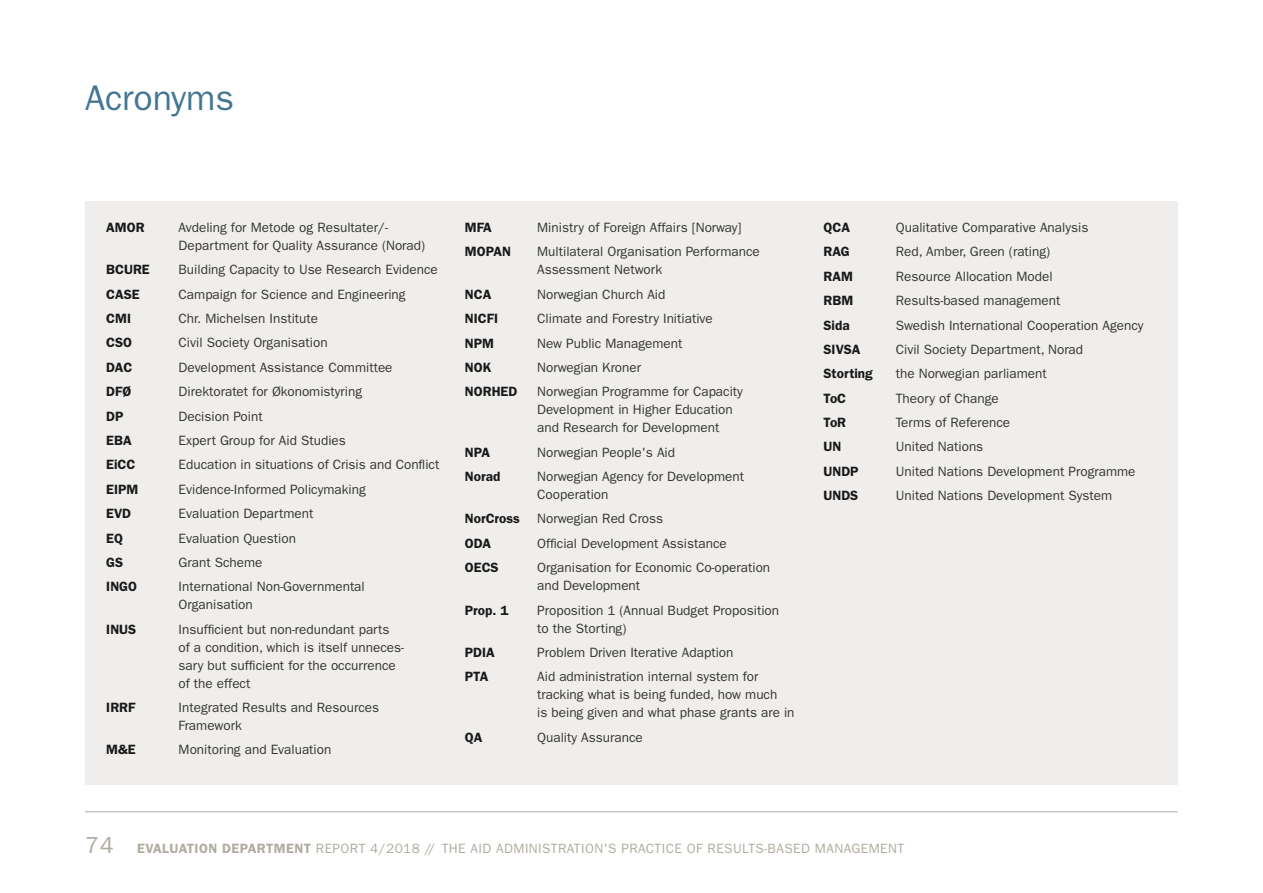
<style>
.page{position:relative;width:1263px;height:893px;background:#fff}
.page>*{position:absolute;margin:0;border:0;box-sizing:border-box;transform-origin:0 0}
.t1{font:35.7px "ITC Franklin Gothic Std";color:#437793}
.t2{font:13.5px/18px "ITC Franklin Gothic Std";color:#353533}
.t3{font:600 13.5px "ITC Franklin Gothic Std";color:#191919}
.t4{font:13.5px "ITC Franklin Gothic Std";letter-spacing:.03em;color:#b1aca2}
.s1{font-size:23.25px}
.s2{font-weight:600}
</style>
<div class="page">
<div style="left:85px;top:201px;width:1093px;height:584px;background:#efeeec"></div>
<hr style="left:85px;top:811px;width:1093px;height:1px;background:#b1aca2">
<h1 class="t1" style="left:85px;top:77px;width:151px">Acronyms</h1>
<p class="t3" style="left:106px;top:219px;width:40px">AMOR</p>
<p class="t2" style="left:179px;top:218px;width:248px">Avdeling for Metode og Resultater/-<br>Department for Quality Assurance (Norad)</p>
<p class="t3" style="left:106px;top:262px;width:45px">BCURE</p>
<p class="t2" style="left:179px;top:261px;width:261px">Building Capacity to Use Research Evidence</p>
<p class="t3" style="left:106px;top:286px;width:35px">CASE</p>
<p class="t2" style="left:179px;top:285px;width:229px">Campaign for Science and Engineering</p>
<p class="t3" style="left:106px;top:310px;width:26px">CMI</p>
<p class="t2" style="left:179px;top:310px;width:141px">Chr. Michelsen Institute</p>
<p class="t3" style="left:106px;top:335px;width:27px">CSO</p>
<p class="t2" style="left:179px;top:334px;width:151px">Civil Society Organisation</p>
<p class="t3" style="left:106px;top:359px;width:27px">DAC</p>
<p class="t2" style="left:179px;top:358px;width:215px">Development Assistance Committee</p>
<p class="t3" style="left:106px;top:384px;width:27px">DFØ</p>
<p class="t2" style="left:179px;top:383px;width:185px">Direktoratet for Økonomistyring</p>
<p class="t3" style="left:106px;top:408px;width:19px">DP</p>
<p class="t2" style="left:179px;top:407px;width:86px">Decision Point</p>
<p class="t3" style="left:106px;top:432px;width:27px">EBA</p>
<p class="t2" style="left:179px;top:431px;width:169px">Expert Group for Aid Studies</p>
<p class="t3" style="left:106px;top:457px;width:31px">EiCC</p>
<p class="t2" style="left:179px;top:456px;width:262px">Education in situations of Crisis and Conflict</p>
<p class="t3" style="left:106px;top:481px;width:34px">EIPM</p>
<p class="t2" style="left:179px;top:480px;width:189px">Evidence-Informed Policymaking</p>
<p class="t3" style="left:106px;top:506px;width:26px">EVD</p>
<p class="t2" style="left:179px;top:505px;width:136px">Evaluation Department</p>
<p class="t3" style="left:106px;top:530px;width:18px">EQ</p>
<p class="t2" style="left:179px;top:529px;width:119px">Evaluation Question</p>
<p class="t3" style="left:106px;top:554px;width:19px">GS</p>
<p class="t2" style="left:179px;top:553px;width:85px">Grant Scheme</p>
<p class="t3" style="left:106px;top:579px;width:32px">INGO</p>
<p class="t2" style="left:179px;top:578px;width:188px">International Non-Governmental<br>Organisation</p>
<p class="t3" style="left:106px;top:621px;width:31px">INUS</p>
<p class="t2" style="left:179px;top:620px;width:227px">Insufficient but non-redundant parts of a condition, which is itself unneces&shy;sary but sufficient for the occurrence of the effect</p>
<p class="t3" style="left:106px;top:699px;width:31px">IRRF</p>
<p class="t2" style="left:179px;top:699px;width:202px">Integrated Results and Resources<br>Framework</p>
<p class="t3" style="left:106px;top:742px;width:31px">M&amp;E</p>
<p class="t2" style="left:179px;top:741px;width:154px">Monitoring and Evaluation</p>
<p class="t3" style="left:465px;top:219px;width:28px">MFA</p>
<p class="t2" style="left:537px;top:218px;width:206px">Ministry of Foreign Affairs [Norway]</p>
<p class="t3" style="left:465px;top:244px;width:48px">MOPAN</p>
<p class="t2" style="left:537px;top:243px;width:224px">Multilateral Organisation Performance<br>Assessment Network</p>
<p class="t3" style="left:465px;top:286px;width:28px">NCA</p>
<p class="t2" style="left:537px;top:285px;width:130px">Norwegian Church Aid</p>
<p class="t3" style="left:465px;top:310px;width:35px">NICFI</p>
<p class="t2" style="left:537px;top:310px;width:177px">Climate and Forestry Initiative</p>
<p class="t3" style="left:465px;top:335px;width:31px">NPM</p>
<p class="t2" style="left:537px;top:334px;width:147px">New Public Management</p>
<p class="t3" style="left:465px;top:359px;width:28px">NOK</p>
<p class="t2" style="left:537px;top:358px;width:105px">Norwegian Kroner</p>
<p class="t3" style="left:465px;top:384px;width:54px">NORHED</p>
<p class="t2" style="left:537px;top:383px;width:207px">Norwegian Programme for Capacity<br>Development in Higher Education and Research for Development</p>
<p class="t3" style="left:465px;top:444px;width:27px">NPA</p>
<p class="t2" style="left:537px;top:443px;width:139px">Norwegian People's Aid</p>
<p class="t3" style="left:465px;top:468px;width:37px">Norad</p>
<p class="t2" style="left:537px;top:468px;width:208px">Norwegian Agency for Development<br>Cooperation</p>
<p class="t3" style="left:465px;top:511px;width:57px">NorCross</p>
<p class="t2" style="left:537px;top:510px;width:128px">Norwegian Red Cross</p>
<p class="t3" style="left:465px;top:535px;width:28px">ODA</p>
<p class="t2" style="left:537px;top:534px;width:191px">Official Development Assistance</p>
<p class="t3" style="left:465px;top:560px;width:35px">OECS</p>
<p class="t2" style="left:537px;top:559px;width:235px">Organisation for Economic Co-operation and Development</p>
<p class="t3" style="left:465px;top:602px;width:45px">Prop. 1</p>
<p class="t2" style="left:537px;top:601px;width:243px">Proposition 1 (Annual Budget Proposition to the Storting)</p>
<p class="t3" style="left:465px;top:644px;width:31px">PDIA</p>
<p class="t2" style="left:537px;top:643px;width:198px">Problem Driven Iterative Adaption</p>
<p class="t3" style="left:465px;top:669px;width:25px">PTA</p>
<p class="t2" style="left:537px;top:668px;width:259px">Aid administration internal system for tracking what is being funded, how much<br>is being given and what phase grants are in</p>
<p class="t3" style="left:465px;top:729px;width:19px">QA</p>
<p class="t2" style="left:537px;top:728px;width:107px">Quality Assurance</p>
<p class="t3" style="left:823px;top:219px;width:28px">QCA</p>
<p class="t2" style="left:896px;top:218px;width:194px">Qualitative Comparative Analysis</p>
<p class="t3" style="left:823px;top:244px;width:28px">RAG</p>
<p class="t2" style="left:896px;top:243px;width:156px">Red, Amber, Green (rating)</p>
<p class="t3" style="left:823px;top:268px;width:31px">RAM</p>
<p class="t2" style="left:896px;top:267px;width:158px">Resource Allocation Model</p>
<p class="t3" style="left:823px;top:293px;width:31px">RBM</p>
<p class="t2" style="left:896px;top:292px;width:166px">Results-based management</p>
<p class="t3" style="left:823px;top:317px;width:28px">Sida</p>
<p class="t2" style="left:896px;top:316px;width:249px">Swedish International Cooperation Agency</p>
<p class="t3" style="left:823px;top:341px;width:38px">SIVSA</p>
<p class="t2" style="left:896px;top:340px;width:189px">Civil Society Department, Norad</p>
<p class="t3" style="left:823px;top:366px;width:51px">Storting</p>
<p class="t2" style="left:896px;top:365px;width:152px">the Norwegian parliament</p>
<p class="t3" style="left:823px;top:390px;width:24px">ToC</p>
<p class="t2" style="left:896px;top:389px;width:105px">Theory of Change</p>
<p class="t3" style="left:823px;top:414px;width:24px">ToR</p>
<p class="t2" style="left:896px;top:414px;width:116px">Terms of Reference</p>
<p class="t3" style="left:823px;top:439px;width:19px">UN</p>
<p class="t2" style="left:896px;top:438px;width:89px">United Nations</p>
<p class="t3" style="left:823px;top:463px;width:37px">UNDP</p>
<p class="t2" style="left:896px;top:462px;width:241px">United Nations Development Programme</p>
<p class="t3" style="left:823px;top:488px;width:36px">UNDS</p>
<p class="t2" style="left:896px;top:487px;width:218px">United Nations Development System</p>
<p class="t4" style="left:85px;top:841px;width:821px"><span class="s1">74</span> <span class="s2">EVALUATION DEPARTMENT</span> REPORT 4/2018 // THE AID ADMINISTRATION'S PRACTICE OF RESULTS-BASED MANAGEMENT</p>
</div>
